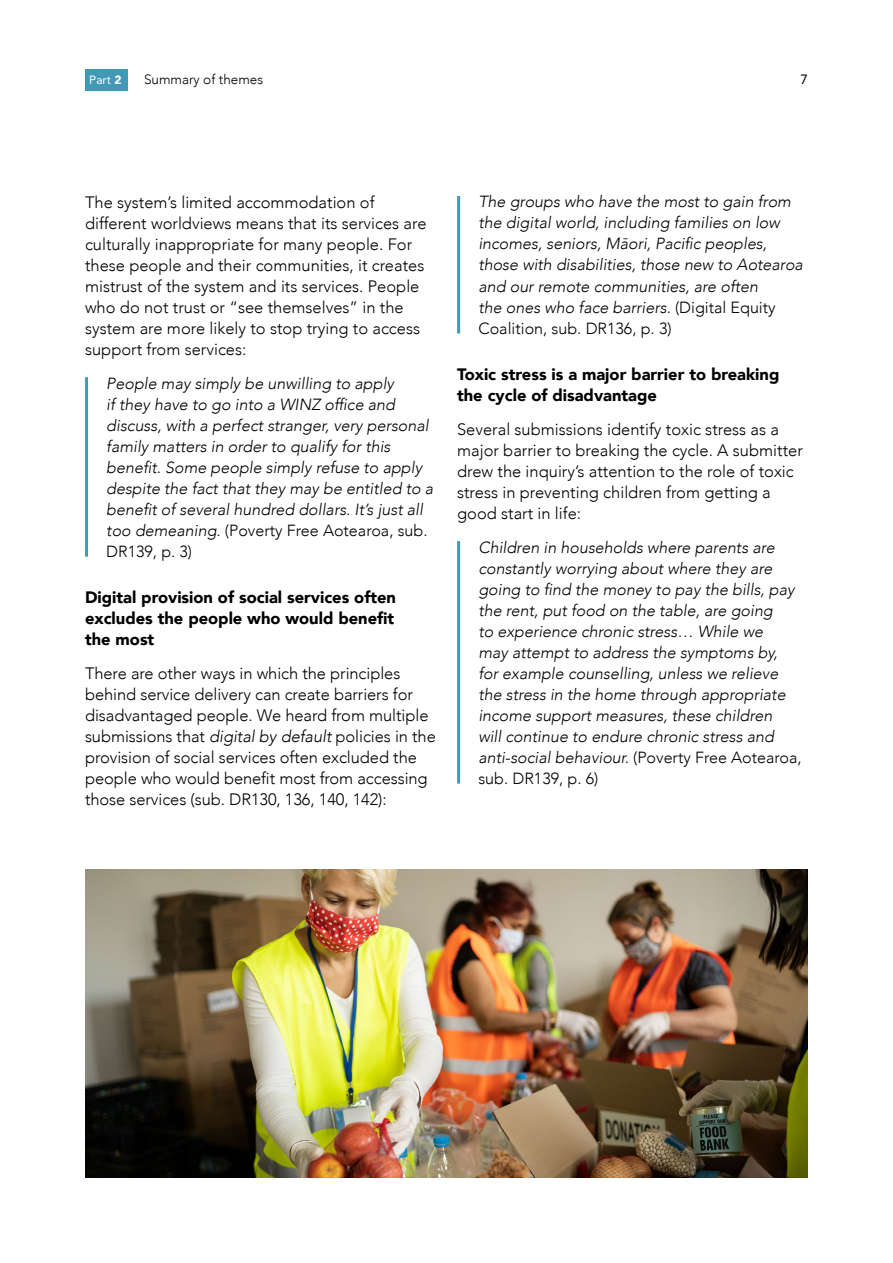
<style>
.page{position:relative;width:893px;height:1263px;background:#fff}
.page>*{position:absolute;margin:0;border:0;box-sizing:border-box;transform-origin:0 0}
.txt__P{font:300 16.5px/21px "Avenir";color:#000}
.Subhead_3__H4{font:900 16.5px/21px "Avenir";color:#000;text-align:justify}
.quote__P{font:italic 300 16.2px/21px "Avenir";color:#000}
.t1{font:300 13.5px "Avenir";color:#000}
.t2{font:13.5px "Avenir";color:#000}
.t3{font:12px "Avenir";color:#fff}
.s1{font-weight:900}
.s2{font-style:normal}
.s3{font-style:italic}
</style>
<div class="page">
<div style="left:85px;top:69px;width:42px;height:22px;background:#4298b5"></div>
<hr style="left:85px;top:377px;width:3px;height:180px;background:#4298b5">
<hr style="left:457px;top:196px;width:3px;height:137px;background:#4298b5">
<hr style="left:457px;top:541px;width:3px;height:242px;background:#4298b5">
<img style="left:85px;top:870px;width:723px;height:308px">
<p class="t3" style="left:89px;top:70px;width:34px">Part <span class="s1">2</span></p>
<p class="t1" style="left:144px;top:72px;width:121px">Summary of themes</p>
<p class="t2" style="left:800px;top:69px;width:9px">7</p>
<p class="txt__P" style="left:85px;top:192px;width:343px">The system’s limited accommodation of different worldviews means that its services are culturally inappropriate for many people. For these people and their communities, it creates mistrust of the system and its services. People who do not trust or “see themselves” in the system are more likely to stop trying to access support from services:</p>
<p class="quote__P" style="left:106px;top:373px;width:328px">People may simply be unwilling to apply<br>if they have to go into a WINZ office and discuss, with a perfect stranger, very personal family matters in order to qualify for this benefit. Some people simply refuse to apply despite the fact that they may be entitled to a benefit of several hundred dollars. It’s just all too demeaning. <span class="s2">(Poverty Free Aotearoa, sub.<br>DR139, p. 3)</span></p>
<h4 class="Subhead_3__H4" style="left:85px;top:586px;width:313px">Digital provision of social services often excludes the people who would benefit the most</h4>
<p class="txt__P" style="left:85px;top:663px;width:352px">There are other ways in which the principles behind service delivery can create barriers for disadvantaged people. We heard from multiple submissions that <span class="s3">digital by default</span> policies in the provision of social services often excluded the people who would benefit most from accessing those services (sub. DR130, 136, 140, 142):</p>
<p class="quote__P" style="left:478px;top:191px;width:326px">The groups who have the most to gain from the digital world, including families on low incomes, seniors, Māori, Pacific peoples, those with disabilities, those new to Aotearoa and our remote communities, are often<br>the ones who face barriers. <span class="s2">(Digital Equity Coalition, sub. DR136, p. 3)</span></p>
<h4 class="Subhead_3__H4" style="left:457px;top:363px;width:324px">Toxic stress is a major barrier to breaking the cycle of disadvantage</h4>
<p class="txt__P" style="left:457px;top:419px;width:347px">Several submissions identify toxic stress as a major barrier to breaking the cycle. A submitter drew the inquiry’s attention to the role of toxic stress in preventing children from getting a good start in life:</p>
<p class="quote__P" style="left:478px;top:536px;width:325px">Children in households where parents are constantly worrying about where they are going to find the money to pay the bills, pay the rent, put food on the table, are going<br>to experience chronic stress… While we<br>may attempt to address the symptoms by,<br>for example counselling, unless we relieve the stress in the home through appropriate income support measures, these children<br>will continue to endure chronic stress and anti-social behaviour. <span class="s2">(Poverty Free Aotearoa, sub. DR139, p. 6)</span></p>
</div>
